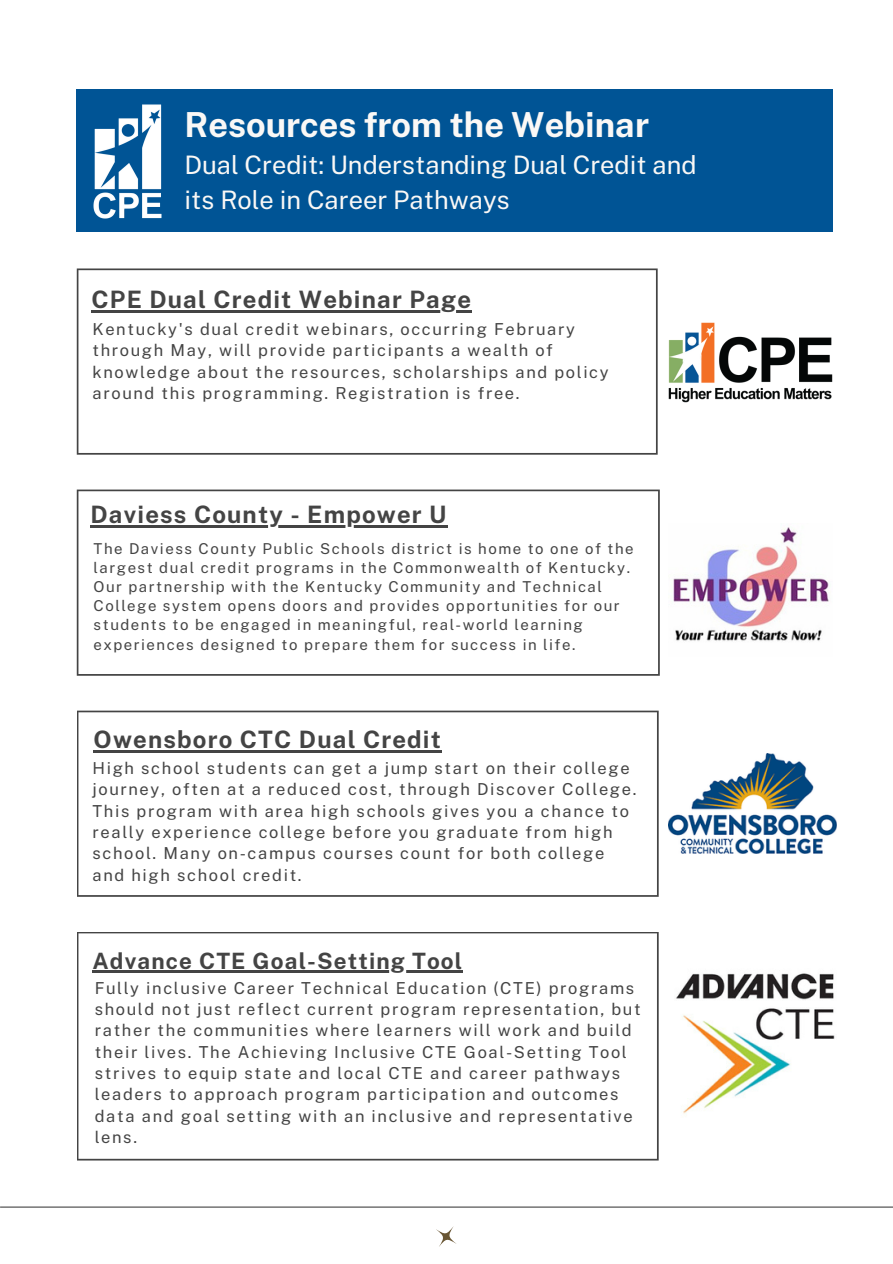
<style>
.page{position:relative;width:893px;height:1264px;background:#fff}
.page>*{position:absolute;margin:0;border:0;box-sizing:border-box;transform-origin:0 0}
.t1{font:700 34.5px "Public Sans";color:#faf8f6}
.t2{font:25.5px/34.8px "Public Sans";color:#faf8f6}
.t3{font:700 24px "Public Sans";letter-spacing:.05em;color:#444}
.t4{font:700 22.5px "Public Sans";letter-spacing:.05em;color:#444}
.t5{font:16.5px/21.3px "Public Sans";letter-spacing:.1em;color:#444}
.t6{font:15px/19px "Public Sans";letter-spacing:.1em;color:#444}
</style>
<div class="page">
<svg style="left:77px;top:268px;width:580px;height:186px"></svg>
<svg style="left:77px;top:710px;width:581px;height:186px"></svg>
<svg style="left:77px;top:489px;width:582px;height:186px"></svg>
<svg style="left:77px;top:932px;width:581px;height:228px"></svg>
<svg style="left:436px;top:1226px;width:21px;height:21px"></svg>
<hr style="left:0;top:1206px;width:892px;height:1px;background:#444">
<div style="left:77px;top:89px;width:755px;height:142px;background:#005495"></div>
<img style="left:668px;top:323px;width:164px;height:79px">
<img style="left:94px;top:104px;width:67px;height:114px">
<img style="left:673px;top:527px;width:156px;height:114px">
<img style="left:668px;top:753px;width:168px;height:100px">
<img style="left:676px;top:973px;width:159px;height:141px">
<hr style="left:91px;top:310px;width:381px;height:3px;background:#444">
<hr style="left:94px;top:750px;width:348px;height:2px;background:#444">
<hr style="left:90px;top:525px;width:357px;height:2px;background:#444">
<hr style="left:92px;top:970px;width:371px;height:2px;background:#444">
<h1 class="t1" style="left:184px;top:104px;width:466px">Resources from the Webinar</h1>
<h2 class="t2" style="left:184px;top:147px;width:513px">Dual Credit: Understanding Dual Credit and its Role in Career Pathways</h2>
<h3 class="t3" style="left:91px;top:285px;width:381px">CPE Dual Credit Webinar Page</h3>
<p class="t5" style="left:92px;top:318px;width:517px">Kentucky's dual credit webinars, occurring February through May, will provide participants a wealth of knowledge about the resources, scholarships and policy around this programming. Registration is free.</p>
<h3 class="t3" style="left:90px;top:500px;width:357px">Daviess County - Empower U</h3>
<p class="t6" style="left:94px;top:539px;width:541px">The Daviess County Public Schools district is home to one of the largest dual credit programs in the Commonwealth of Kentucky.<br>Our partnership with the Kentucky Community and Technical College system opens doors and provides opportunities for our students to be engaged in meaningful, real-world learning experiences designed to prepare them for success in life.</p>
<h3 class="t3" style="left:94px;top:725px;width:349px">Owensboro CTC Dual Credit</h3>
<p class="t5" style="left:92px;top:757px;width:545px">High school students can get a jump start on their college journey, often at a reduced cost, through Discover College.<br>This program with area high schools gives you a chance to really experience college before you graduate from high school. Many on-campus courses count for both college and high school credit.</p>
<h3 class="t4" style="left:92px;top:947px;width:371px">Advance CTE Goal-Setting Tool</h3>
<p class="t5" style="left:95px;top:976px;width:547px">Fully inclusive Career Technical Education (CTE) programs should not just reflect current program representation, but rather the communities where learners will work and build their lives. The Achieving Inclusive CTE Goal-Setting Tool strives to equip state and local CTE and career pathways leaders to approach program participation and outcomes data and goal setting with an inclusive and representative lens.</p>
</div>
